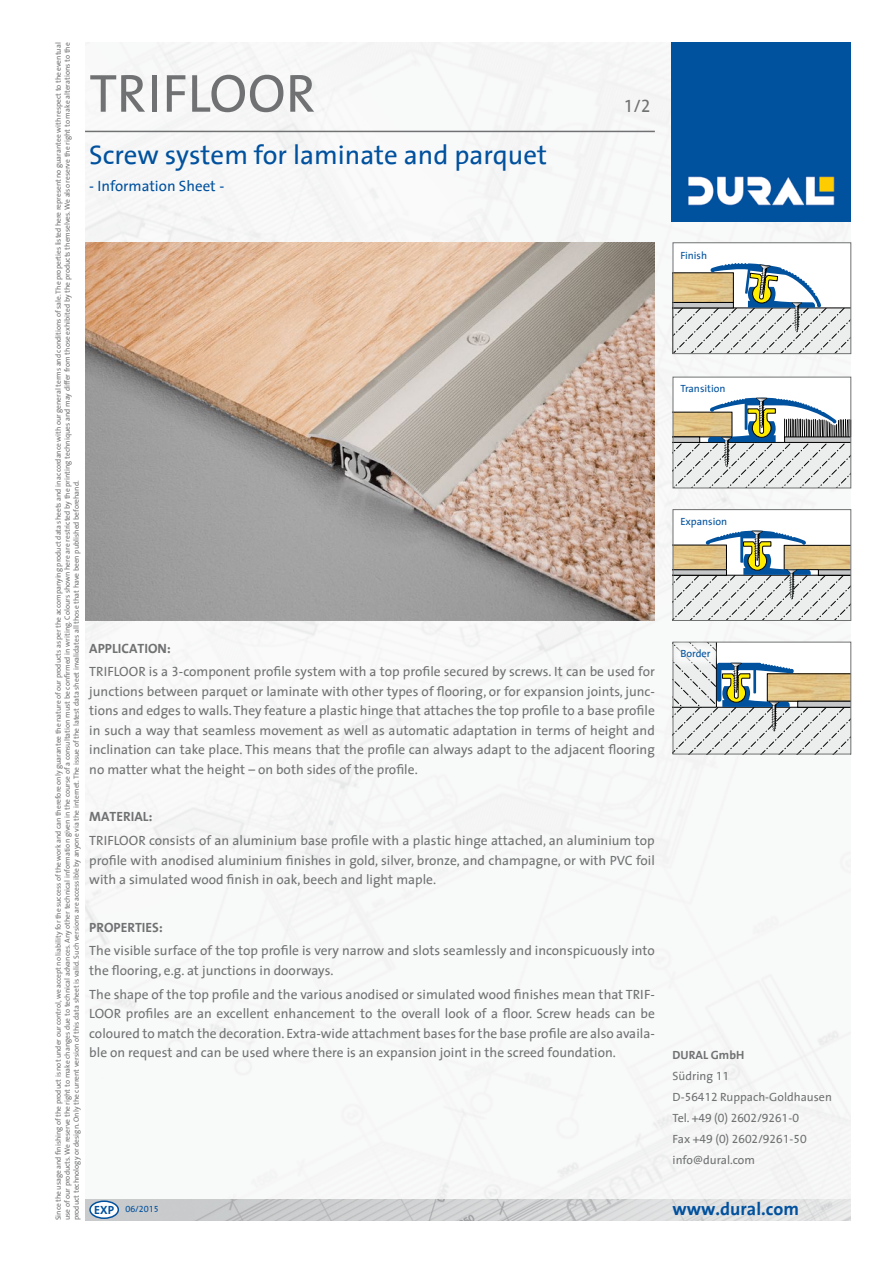
<style>
.page{position:relative;width:893px;height:1263px;background:#fff}
.page>*{position:absolute;margin:0;border:0;box-sizing:border-box;transform-origin:0 0}
.t1{font:54px "Dural The Sans";color:#707172}
.t2{font:27px "Dural The Sans";color:#00519e}
.t3{font:700 18px "Dural The Sans";color:#00519e}
.t4{font:18px "Dural The Sans";color:#707172}
.t5{font:15px "Dural The Sans";color:#00519e}
.t6{font:13.5px/19.5px "Dural The Sans";color:#707172;text-align:justify}
.t7{font:700 13.5px "Dural The Sans";color:#707172}
.t8{font:12px/21px "Dural The Sans";color:#707172}
.t9{font:700 12px "Dural The Sans";color:#707172}
.t10{font:10.5px "Dural The Sans";color:#00519e}
.t11{font:9px "Dural The Sans";color:#00519e}
.t12{font:7.5px/9px "Dural The Sans";color:#707172;text-align:justify}
.s1{font-weight:700;font-size:12px}
</style>
<div class="page">
<img style="left:85px;top:43px;width:765px;height:1156px">
<img style="left:85px;top:1199px;width:765px;height:21px">
<img style="left:672px;top:43px;width:178px;height:178px">
<div style="left:90px;top:1201px;width:28px;height:17px;background:#fff;border-radius:50%"></div>
<div style="left:89px;top:1200px;width:30px;height:19px;border:2px solid #00519e;border-radius:50%"></div>
<hr style="left:85px;top:131px;width:570px;height:1px;background:#707172">
<img style="left:85px;top:242px;width:570px;height:379px">
<div style="left:673px;top:510px;width:178px;height:110px;background:#fff"></div>
<svg style="left:675px;top:530px;width:174px;height:89px"></svg>
<div style="left:673px;top:509px;width:178px;height:112px;border:1px solid #707172"></div>
<div style="left:673px;top:377px;width:178px;height:111px;background:#fff"></div>
<svg style="left:675px;top:397px;width:174px;height:89px"></svg>
<div style="left:673px;top:377px;width:178px;height:111px;border:1px solid #707172"></div>
<svg style="left:675px;top:644px;width:174px;height:108px"></svg>
<div style="left:673px;top:642px;width:178px;height:112px;border:1px solid #707172"></div>
<div style="left:669px;top:638px;width:53px;height:31px;background:#fff;opacity:.75"></div>
<div style="left:673px;top:243px;width:178px;height:111px;background:#fff"></div>
<svg style="left:675px;top:263px;width:174px;height:89px"></svg>
<div style="left:673px;top:242px;width:178px;height:112px;border:1px solid #707172"></div>
<p class="t12" style="left:53px;top:1220px;width:1179px;rotate:-90deg">Since the usage and finishing of the product is not under our control, we accept no liability for the success of the work and can therefore only guarantee the nature of our products as per the accompanying product data sheets and in accordance with our general terms and conditions of sale. The properties listed here represent no guarantee with respect to the eventual use of our products. We reserve the right to make changes due to technical advances. Any other technical information given in the course of a consultation must be confirmed in writing. Colours shown here are restricted by the printing techniques and may differ from those exhibited by the products themselves. We also reserve the right to make alterations to the product technology or design. Only the current version of this data sheet is valid. Such versions are accessible by anyone via the internet. The issue of the latest data sheet invalidates all those that have been published beforehand.</p>
<h1 class="t1" style="left:89px;top:48px;width:228px">TRIFLOOR</h1>
<h3 class="t4" style="left:624px;top:91px;width:28px">1/2</h3>
<h2 class="t2" style="left:89px;top:132px;width:459px">Screw system for laminate and parquet</h2>
<p class="t5" style="left:89px;top:174px;width:137px">- Information Sheet -</p>
<p class="t7" style="left:89px;top:637px;width:83px">APPLICATION:</p>
<p class="t6" style="left:89px;top:662px;width:567px">TRIFLOOR is a 3-component profile system with a top profile secured by screws. It can be used for junctions between parquet or laminate with other types of flooring, or for expansion joints, junc&shy;tions and edges to walls. They feature a plastic hinge that attaches the top profile to a base profile in such a way that seamless movement as well as automatic adaptation in terms of height and inclination can take place. This means that the profile can always adapt to the adjacent flooring no matter what the height – on both sides of the profile.</p>
<p class="t7" style="left:89px;top:805px;width:65px">MATERIAL:</p>
<p class="t6" style="left:89px;top:830px;width:567px">TRIFLOOR consists of an aluminium base profile with a plastic hinge attached, an aluminium top profile with anodised aluminium finishes in gold, silver, bronze, and champagne, or with PVC foil with a simulated wood finish in oak, beech and light maple.</p>
<p class="t7" style="left:89px;top:916px;width:75px">PROPERTIES:</p>
<p class="t6" style="left:89px;top:941px;width:567px">The visible surface of the top profile is very narrow and slots seamlessly and inconspicuously into the flooring, e.g. at junctions in doorways.</p>
<p class="t6" style="left:89px;top:984px;width:567px">The shape of the top profile and the various anodised or simulated wood finishes mean that TRIF-LOOR profiles are an excellent enhancement to the overall look of a floor. Screw heads can be coloured to match the decoration. Extra-wide attachment bases for the base profile are also availa&shy;ble on request and can be used where there is an expansion joint in the screed foundation.</p>
<p class="t11" style="left:94px;top:1201px;width:66px"><span class="s1">EXP</span> 06/2015</p>
<p class="t10" style="left:680px;top:246px;width:28px">Finish</p>
<p class="t10" style="left:680px;top:380px;width:47px">Transition</p>
<p class="t10" style="left:680px;top:513px;width:48px">Expansion</p>
<p class="t10" style="left:680px;top:645px;width:32px">Border</p>
<p class="t9" style="left:673px;top:1045px;width:73px">DURAL GmbH</p>
<p class="t8" style="left:673px;top:1065px;width:161px">Südring 11<br>D-56412 Ruppach-Goldhausen<br>Tel. +49 (0) 2602/9261-0<br>Fax +49 (0) 2602/9261-50 info@dural.com</p>
<h3 class="t3" style="left:673px;top:1194px;width:128px">www.dural.com</h3>
</div>
